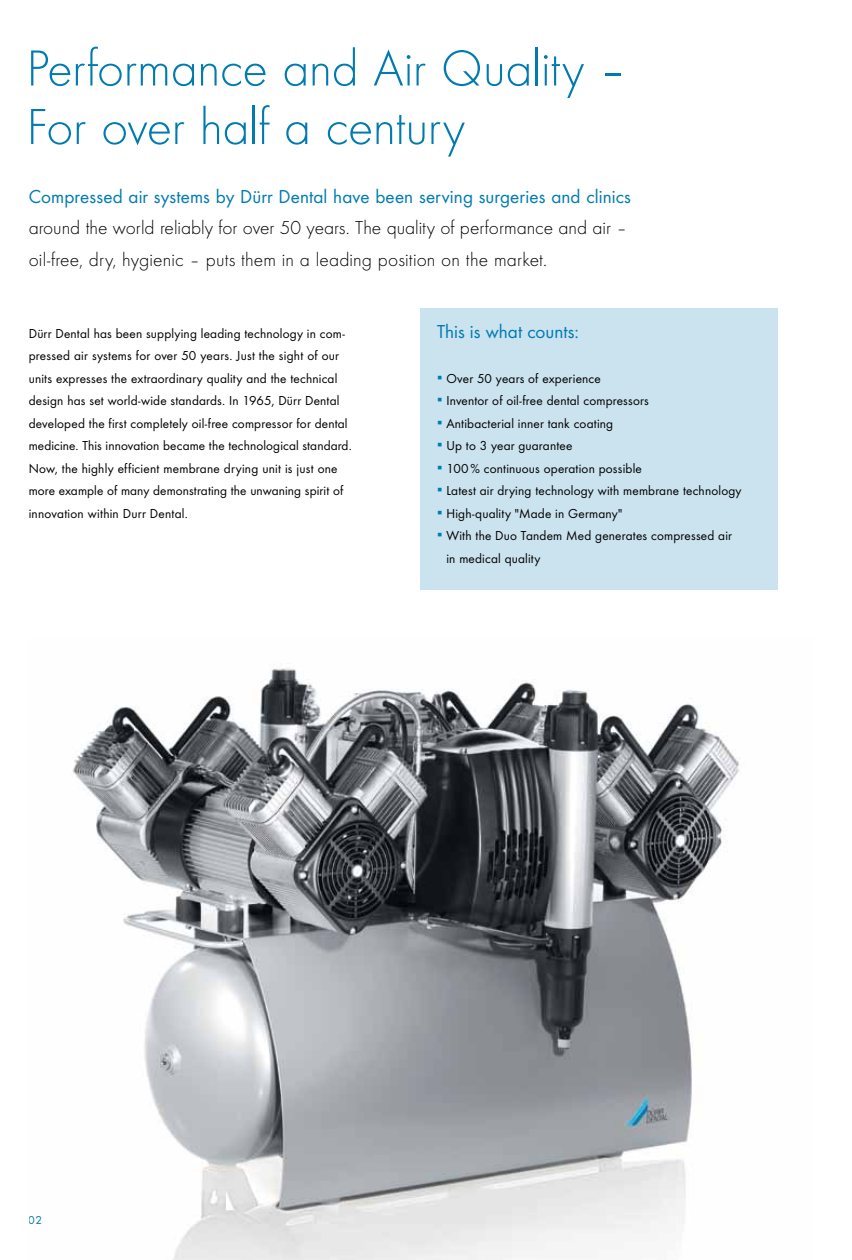
<style>
.page{position:relative;width:852px;height:1260px;background:#fff}
.page>*{position:absolute;margin:0;border:0;box-sizing:border-box;transform-origin:0 0}
.t1{font:300 52.5px/58.5px "Futura TOT";letter-spacing:-.01em;color:#007bb0}
.t2{font:300 19.5px/31.5px "Futura TOT";color:#000}
.t3{font:19.5px "Futura TOT Boo";letter-spacing:.005em;color:#007bb0}
.t4{font:13.5px/22.5px "Futura TOT Boo";letter-spacing:.015em;color:#000}
.t5{font:12px "Futura TOT Boo";color:#007bb0}
.s1{color:#007bb0}
</style>
<div class="page">
<div style="left:420px;top:308px;width:357px;height:282px;background:#cbe3ef"></div>
<img style="left:73px;top:668px;width:667px;height:592px">
<h1 class="t1" style="left:26px;top:39px;width:602px">Performance and Air Quality –<br>For over half a century</h1>
<h2 class="t3" style="left:29px;top:184px;width:604px">Compressed air systems by Dürr Dental have been serving surgeries and clinics</h2>
<h2 class="t2" style="left:29px;top:212px;width:600px">around the world reliably for over 50 years. The quality of performance and air – oil-free, dry, hygienic – puts them in a leading position on the market.</h2>
<p class="t4" style="left:29px;top:322px;width:324px">Dürr Dental has been supplying leading technology in com&shy;pressed air systems for over 50 years. Just the sight of our units expresses the extraordinary quality and the technical design has set world-wide standards. In 1965, Dürr Dental developed the first completely oil-free compressor for dental medicine. This innovation became the technological standard.<br>Now, the highly efficient membrane drying unit is just one more example of many demonstrating the unwaning spirit of innovation within Durr Dental.</p>
<h2 class="t3" style="left:437px;top:319px;width:143px">This is what counts:</h2>
<p class="t4" style="left:437px;top:367px;width:165px"><span class="s1">▪</span> Over 50 years of experience</p>
<p class="t4" style="left:437px;top:389px;width:213px"><span class="s1">▪</span> Inventor of oil-free dental compressors</p>
<p class="t4" style="left:437px;top:412px;width:177px"><span class="s1">▪</span> Antibacterial inner tank coating</p>
<p class="t4" style="left:437px;top:434px;width:137px"><span class="s1">▪</span> U p to 3 year guarantee</p>
<p class="t4" style="left:437px;top:457px;width:206px"><span class="s1">▪</span> 100% continuous operation possible</p>
<p class="t4" style="left:437px;top:479px;width:306px"><span class="s1">▪</span> Latest air drying technology with membrane technology</p>
<p class="t4" style="left:437px;top:502px;width:187px"><span class="s1">▪</span> High-quality "Made in Germany"</p>
<p class="t4" style="left:446px;top:524px;width:287px;text-indent:-9px"><span class="s1">▪</span> With the Duo Tandem Med generates compressed air in medical quality</p>
<p class="t5" style="left:29px;top:1213px;width:15px">02</p>
</div>
